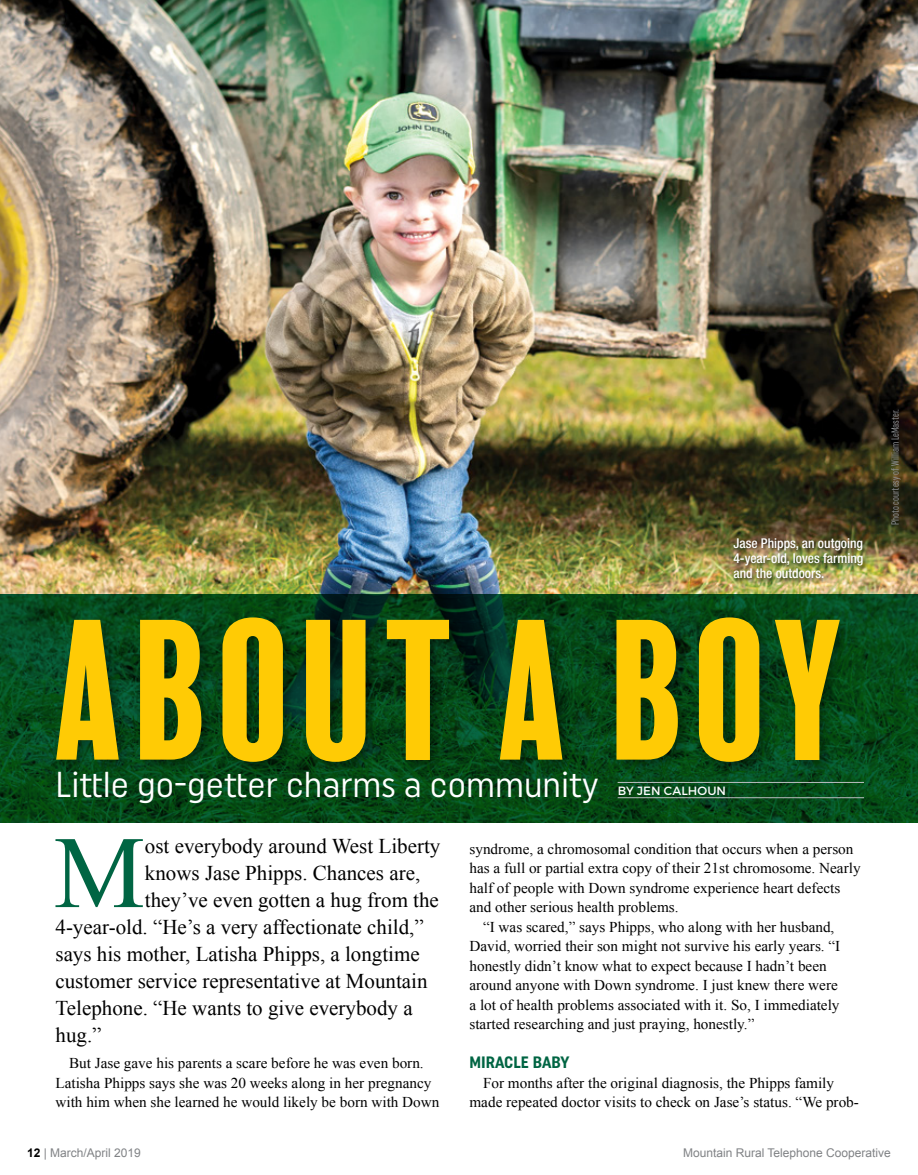
<style>
.page{position:relative;width:918px;height:1175px;background:#fff}
.page>*{position:absolute;margin:0;border:0;box-sizing:border-box;transform-origin:0 0}
.t1{font:181.95px "Balboa Plus Fill";color:#ffcb05}
.t2{font:102.6px "Times New Roman";color:#006543}
.t3{font:36px "Uniform Condensed";color:#fff}
.t4{font:21px "Times New Roman";color:#000}
.t5{font:700 16.5px "Uniform Condensed";color:#006543}
.t6{font:15px/19.5px "Times New Roman";color:#000;text-align:center}
.t7{font:500 condensed 13.5px/15px "Helvetica Neue LT Std";color:#fff;text-align:justify}
.t8{font:12px "Arial";color:#808285}
.t9{font:12px "Montserrat";letter-spacing:.01em;color:#fff}
.t10{font:extra-condensed 10.5px "Uniform";color:#939598}
.s1{font-weight:700;color:#000}
</style>
<div class="page">
<img style="left:0;top:0;width:918px;height:594px">
<svg style="left:0;top:594px;width:918px;height:228px;background:#054819"></svg>
<hr style="left:618px;top:782px;width:246px;height:1px;background:#bcbec0">
<hr style="left:618px;top:797px;width:246px;height:1px;background:#bcbec0">
<div style="left:53px;top:613px;width:800px;height:163px;background:#000;opacity:.36"></div>
<div style="left:733px;top:536px;width:135px;height:47px;background:#000;opacity:.75"></div>
<p class="t7" style="left:734px;top:535px;width:131px">Jase Phipps, an outgoing 4-year-old, loves farming and the outdoors.</p>
<h1 class="t1" style="left:54px;top:589px;width:802px">ABOUT A BOY</h1>
<h3 class="t3" style="left:56px;top:762px;width:544px">Little go-getter charms a community</h3>
<p class="t9" style="left:618px;top:783px;width:110px">BY JEN CALHOUN</p>
<h2 class="t2" style="left:54px;top:803px;width:93px">M</h2>
<h3 class="t4" style="left:145px;top:832px;width:297px">ost everybody around West Liberty</h3>
<h3 class="t4" style="left:145px;top:859px;width:277px">knows Jase Phipps. Chances are,</h3>
<h3 class="t4" style="left:145px;top:886px;width:295px">they’ve even gotten a hug from the</h3>
<h3 class="t4" style="left:56px;top:913px;width:370px">4-year-old. “He’s a very affectionate child,”</h3>
<h3 class="t4" style="left:56px;top:940px;width:366px">says his mother, Latisha Phipps, a longtime</h3>
<h3 class="t4" style="left:56px;top:967px;width:374px">customer service representative at Mountain</h3>
<h3 class="t4" style="left:56px;top:994px;width:359px">Telephone. “He wants to give everybody a</h3>
<h3 class="t4" style="left:56px;top:1021px;width:48px">hug.”</h3>
<p class="t6" style="left:55px;top:1053px;width:386px">But Jase gave his parents a scare before he was even born.<br>Latisha Phipps says she was 20 weeks along in her pregnancy with him when she learned he would likely be born with Down</p>
<p class="t6" style="left:469px;top:839px;width:385px">syndrome, a chromosomal condition that occurs when a person</p>
<p class="t6" style="left:469px;top:858px;width:393px">has a full or partial extra copy of their 21st chromosome. Nearly</p>
<p class="t6" style="left:469px;top:878px;width:372px">half of people with Down syndrome experience heart defects</p>
<p class="t6" style="left:469px;top:897px;width:211px">and other serious health problems.</p>
<p class="t6" style="left:483px;top:917px;width:353px">“I was scared,” says Phipps, who along with her husband,</p>
<p class="t6" style="left:469px;top:936px;width:372px">David, worried their son might not survive his early years. “I</p>
<p class="t6" style="left:469px;top:956px;width:359px">honestly didn’t know what to expect because I hadn’t been</p>
<p class="t6" style="left:469px;top:975px;width:370px">around anyone with Down syndrome. I just knew there were</p>
<p class="t6" style="left:469px;top:995px;width:372px">a lot of health problems associated with it. So, I immediately</p>
<p class="t6" style="left:469px;top:1014px;width:286px">started researching and just praying, honestly.”</p>
<p class="t5" style="left:470px;top:1052px;width:101px">MIRACLE BABY</p>
<p class="t6" style="left:469px;top:1073px;width:391px;text-align:left;text-indent:14px">For months after the original diagnosis, the Phipps family made repeated doctor visits to check on Jase’s status. “We prob-</p>
<p class="t10" style="left:889px;top:525px;width:117px;rotate:-90deg">Photo courtesy of William LeMaster.</p>
<p class="t8" style="left:27px;top:1144px;width:115px"><span class="s1">12</span> | March/April 2019</p>
<p class="t8" style="left:683px;top:1144px;width:209px">Mountain Rural Telephone Cooperative</p>
</div>
